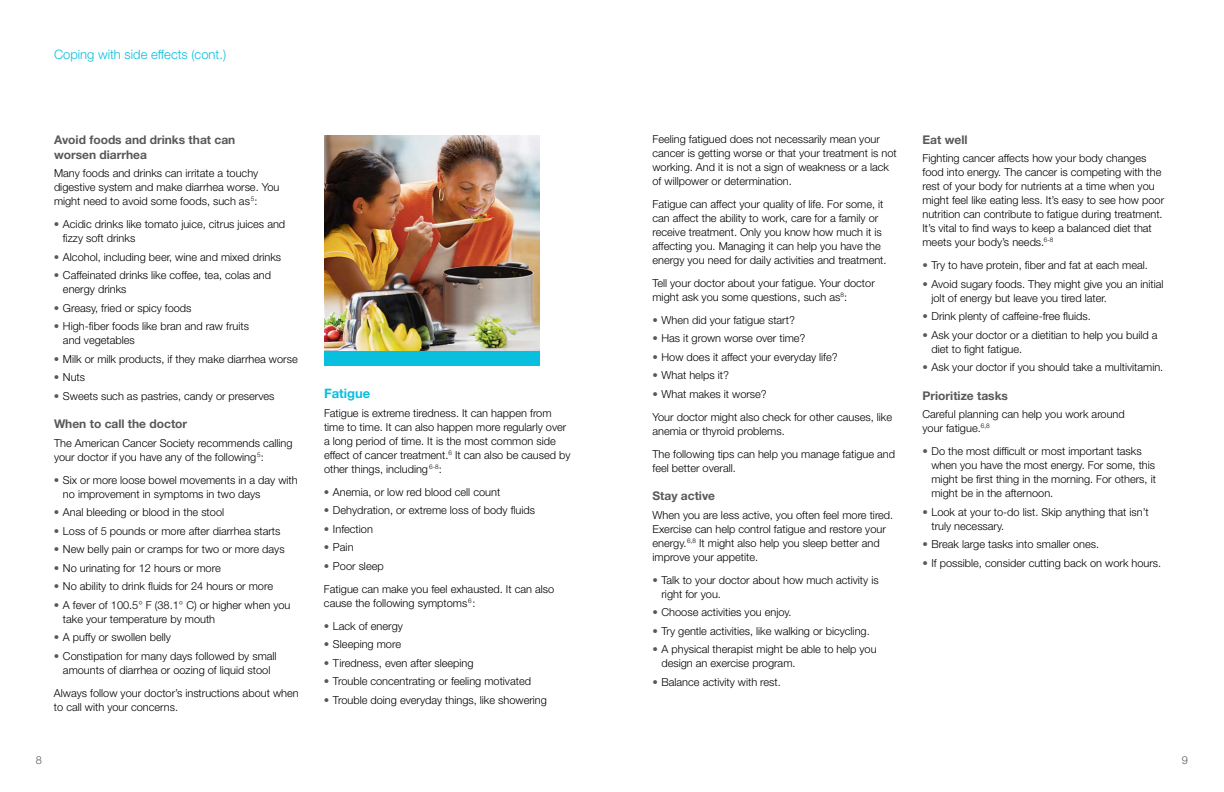
<style>
.page{position:relative;width:1224px;height:792px;background:#fff}
.page>*{position:absolute;margin:0;border:0;box-sizing:border-box;transform-origin:0 0}
.t1{font:300 13px "Helvetica Neue LT Std";color:#08c0de}
.t2{font:700 13px "Helvetica Neue LT Std";color:#08c0de}
.t3{font:700 12px/15px "Helvetica Neue LT Std";color:#58595b}
.t4{font:300 11px/14px "Helvetica Neue LT Std";color:#000}
.t5{font:300 11px "Helvetica Neue LT Std";color:#58595b}
.s1{color:#58595b}
</style>
<div class="page">
<div style="left:323px;top:133px;width:218px;height:221px;background:#fff;opacity:.5"></div>
<div style="left:324px;top:351px;width:216px;height:15px;background:#08c0de"></div>
<p class="t1" style="left:54px;top:46px;width:174px">Coping with side effects (cont.)</p>
<p class="t3" style="left:54px;top:132px;width:183px">Avoid foods and drinks that can worsen diarrhea</p>
<p class="t4" style="left:54px;top:166px;width:227px">Many foods and drinks can irritate a touchy digestive system and make diarrhea worse. You might need to avoid some foods, such as<sup>5</sup>:</p>
<p class="t4" style="left:63px;top:217px;width:224px;text-indent:-9px"><span class="s1">•</span> Acidic drinks like tomato juice, citrus juices and fzzy soft drinks</p>
<p class="t4" style="left:54px;top:249px;width:229px"><span class="s1">•</span> Alcohol, including beer, wine and mixed drinks</p>
<p class="t4" style="left:63px;top:268px;width:210px;text-indent:-9px"><span class="s1">•</span> Caffeinated drinks like coffee, tea, colas and energy drinks</p>
<p class="t4" style="left:54px;top:300px;width:139px"><span class="s1">•</span> Greasy, fried or spicy foods</p>
<p class="t4" style="left:63px;top:319px;width:188px;text-indent:-9px"><span class="s1">•</span> High-fber foods like bran and raw fruits and vegetables</p>
<p class="t4" style="left:54px;top:351px;width:245px"><span class="s1">•</span> Milk or milk products, if they make diarrhea worse</p>
<p class="t4" style="left:54px;top:370px;width:33px"><span class="s1">•</span> Nuts</p>
<p class="t4" style="left:54px;top:388px;width:222px"><span class="s1">•</span> Sweets such as pastries, candy or preserves</p>
<p class="t3" style="left:54px;top:416px;width:135px">When to call the doctor</p>
<p class="t4" style="left:54px;top:435px;width:240px">The American Cancer Society recommends calling your doctor if you have any of the following<sup>5</sup>:</p>
<p class="t4" style="left:63px;top:472px;width:236px;text-indent:-9px"><span class="s1">•</span> Six or more loose bowel movements in a day with no improvement in symptoms in two days</p>
<p class="t4" style="left:54px;top:505px;width:172px"><span class="s1">•</span> Anal bleeding or blood in the stool</p>
<p class="t4" style="left:54px;top:523px;width:228px"><span class="s1">•</span> Loss of 5 pounds or more after diarrhea starts</p>
<p class="t4" style="left:54px;top:542px;width:232px"><span class="s1">•</span> New belly pain or cramps for two or more days</p>
<p class="t4" style="left:54px;top:560px;width:168px"><span class="s1">•</span> No urinating for 12 hours or more</p>
<p class="t4" style="left:54px;top:579px;width:221px"><span class="s1">•</span> No ability to drink fuids for 24 hours or more</p>
<p class="t4" style="left:63px;top:597px;width:229px;text-indent:-9px"><span class="s1">•</span> A fever of 100.5° F (38.1° C) or higher when you take your temperature by mouth</p>
<p class="t4" style="left:54px;top:630px;width:118px"><span class="s1">•</span> A puffy or swollen belly</p>
<p class="t4" style="left:54px;top:648px;width:224px;text-align:center"><span class="s1">•</span> Constipation for many days followed by small amounts of diarrhea or oozing of liquid stool</p>
<p class="t4" style="left:54px;top:685px;width:246px">Always follow your doctor’s instructions about when to call with your concerns.</p>
<p class="t2" style="left:324px;top:386px;width:48px">Fatigue</p>
<p class="t4" style="left:324px;top:406px;width:248px">Fatigue is extreme tiredness. It can happen from time to time. It can also happen more regularly over a long period of time. It is the most common side effect of cancer treatment.<sup>6</sup> It can also be caused by other things, including <sup>6-8</sup>:</p>
<p class="t4" style="left:324px;top:485px;width:178px"><span class="s1">•</span> Anemia, or low red blood cell count</p>
<p class="t4" style="left:324px;top:503px;width:213px"><span class="s1">•</span> Dehydration, or extreme loss of body fuids</p>
<p class="t4" style="left:324px;top:522px;width:50px"><span class="s1">•</span> Infection</p>
<p class="t4" style="left:324px;top:540px;width:31px"><span class="s1">•</span> Pain</p>
<p class="t4" style="left:324px;top:559px;width:61px"><span class="s1">•</span> Poor sleep</p>
<p class="t4" style="left:324px;top:582px;width:232px">Fatigue can make you feel exhausted. It can also cause the following symptoms<sup>6</sup>:</p>
<p class="t4" style="left:324px;top:619px;width:80px"><span class="s1">•</span> Lack of energy</p>
<p class="t4" style="left:324px;top:637px;width:79px"><span class="s1">•</span> Sleeping more</p>
<p class="t4" style="left:324px;top:656px;width:151px"><span class="s1">•</span> Tiredness, even after sleeping</p>
<p class="t4" style="left:324px;top:674px;width:209px"><span class="s1">•</span> Trouble concentrating or feeling motivated</p>
<p class="t4" style="left:324px;top:693px;width:224px"><span class="s1">•</span> Trouble doing everyday things, like showering</p>
<p class="t4" style="left:652px;top:132px;width:246px">Feeling fatigued does not necessarily mean your cancer is getting worse or that your treatment is not working. And it is not a sign of weakness or a lack of willpower or determination.</p>
<p class="t4" style="left:652px;top:197px;width:236px">Fatigue can affect your quality of life. For some, it can affect the ability to work, care for a family or receive treatment. Only you know how much it is affecting you. Managing it can help you have the energy you need for daily activities and treatment.</p>
<p class="t4" style="left:652px;top:276px;width:224px">Tell your doctor about your fatigue. Your doctor might ask you some questions, such as<sup>8</sup>:</p>
<p class="t4" style="left:652px;top:313px;width:144px"><span class="s1">•</span> When did your fatigue start?</p>
<p class="t4" style="left:652px;top:331px;width:155px"><span class="s1">•</span> Has it grown worse over time?</p>
<p class="t4" style="left:652px;top:350px;width:187px"><span class="s1">•</span> How does it affect your everyday life?</p>
<p class="t4" style="left:652px;top:368px;width:78px"><span class="s1">•</span> What helps it?</p>
<p class="t4" style="left:652px;top:387px;width:116px"><span class="s1">•</span> What makes it worse?</p>
<p class="t4" style="left:652px;top:410px;width:241px">Your doctor might also check for other causes, like anemia or thyroid problems.</p>
<p class="t4" style="left:652px;top:447px;width:244px">The following tips can help you manage fatigue and feel better overall.</p>
<p class="t3" style="left:652px;top:488px;width:64px">Stay active</p>
<p class="t4" style="left:652px;top:508px;width:242px">When you are less active, you often feel more tired.<br>Exercise can help control fatigue and restore your energy.<sup>6,8</sup> It might also help you sleep better and improve your appetite.</p>
<p class="t4" style="left:662px;top:573px;width:219px;text-indent:-9px"><span class="s1">•</span> Talk to your doctor about how much activity is right for you.</p>
<p class="t4" style="left:653px;top:605px;width:141px"><span class="s1">•</span> Choose activities you enjoy.</p>
<p class="t4" style="left:653px;top:624px;width:219px"><span class="s1">•</span> Try gentle activities, like walking or bicycling.</p>
<p class="t4" style="left:662px;top:642px;width:217px;text-indent:-9px"><span class="s1">•</span> A physical therapist might be able to help you design an exercise program.</p>
<p class="t4" style="left:653px;top:675px;width:130px"><span class="s1">•</span> Balance activity with rest.</p>
<p class="t3" style="left:922px;top:132px;width:47px">Eat well</p>
<p class="t4" style="left:922px;top:151px;width:243px">Fighting cancer affects how your body changes food into energy. The cancer is competing with the rest of your body for nutrients at a time when you might feel like eating less. It’s easy to see how poor nutrition can contribute to fatigue during treatment.<br>It’s vital to fnd ways to keep a balanced diet that meets your body’s needs.<sup>6-8</sup></p>
<p class="t4" style="left:922px;top:258px;width:227px"><span class="s1">•</span> Try to have protein, fber and fat at each meal.</p>
<p class="t4" style="left:931px;top:276px;width:234px;text-indent:-9px"><span class="s1">•</span> Avoid sugary foods. They might give you an initial jolt of energy but leave you tired later.</p>
<p class="t4" style="left:922px;top:309px;width:170px"><span class="s1">•</span> Drink plenty of caffeine-free fuids.</p>
<p class="t4" style="left:931px;top:327px;width:228px;text-indent:-9px"><span class="s1">•</span> Ask your doctor or a dietitian to help you build a diet to fght fatigue.</p>
<p class="t4" style="left:922px;top:360px;width:242px"><span class="s1">•</span> Ask your doctor if you should take a multivitamin.</p>
<p class="t3" style="left:922px;top:388px;width:87px">Prioritize tasks</p>
<p class="t4" style="left:922px;top:407px;width:204px">Careful planning can help you work around your fatigue.<sup>6,8</sup></p>
<p class="t4" style="left:931px;top:444px;width:226px;text-indent:-9px"><span class="s1">•</span> Do the most diffcult or most important tasks when you have the most energy. For some, this might be frst thing in the morning. For others, it might be in the afternoon.</p>
<p class="t4" style="left:931px;top:504px;width:219px;text-indent:-9px"><span class="s1">•</span> Look at your to-do list. Skip anything that isn’t truly necessary.</p>
<p class="t4" style="left:922px;top:537px;width:178px"><span class="s1">•</span> Break large tasks into smaller ones.</p>
<p class="t4" style="left:922px;top:555px;width:240px"><span class="s1">•</span> If possible, consider cutting back on work hours.</p>
<p class="t5" style="left:36px;top:753px;width:8px">8</p>
<p class="t5" style="left:1182px;top:753px;width:8px">9</p>
</div>
